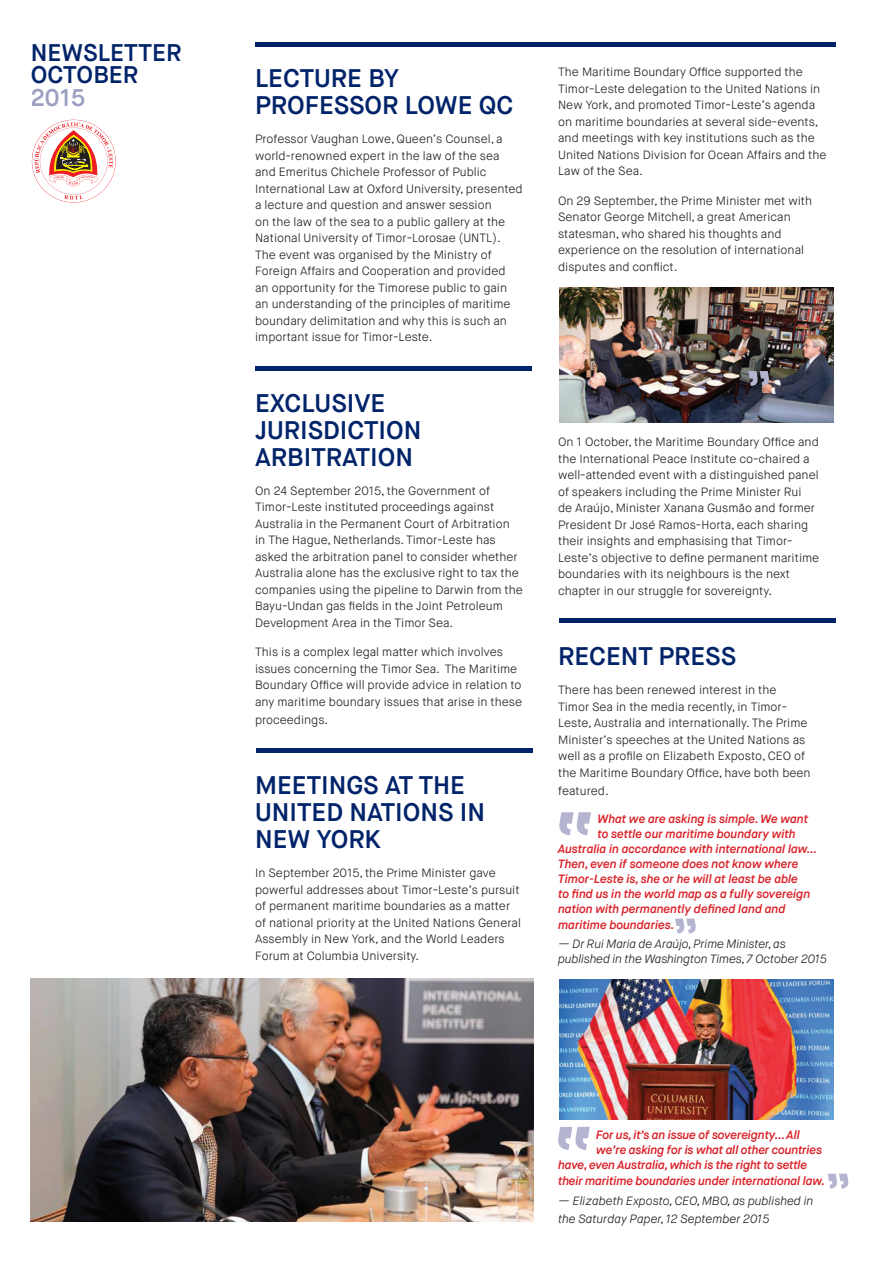
<style>
.page{position:relative;width:893px;height:1263px;background:#fff}
.page>*{position:absolute;margin:0;border:0;box-sizing:border-box;transform-origin:0 0}
.t1{font:600 25.5px/27px "Maison Neue";color:#002369}
.t2{font:600 24.15px "Maison Neue";color:#002369}
.t3{font:600 24.15px "Maison Neue";color:#9c9ec2}
.t4{font:300 12px/16.5px "Maison Neue";color:#231f20}
.t5{font:italic 600 12px "Maison Neue";color:#da2128}
.t6{font:italic 300 12px/15px "Maison Neue";letter-spacing:-.01em;color:#231f20}
</style>
<div class="page">
<hr style="left:255px;top:43px;width:581px;height:4px;background:#002369">
<svg style="left:32px;top:120px;width:84px;height:83px"></svg>
<img style="left:31px;top:978px;width:503px;height:243px">
<img style="left:559px;top:287px;width:274px;height:135px">
<div style="left:256px;top:748px;width:277px;height:5px;background:#002369"></div>
<hr style="left:255px;top:367px;width:276px;height:4px;background:#002369">
<hr style="left:559px;top:619px;width:277px;height:4px;background:#002369">
<svg style="left:559px;top:812px;width:32px;height:23px"></svg>
<svg style="left:558px;top:1127px;width:32px;height:23px"></svg>
<svg style="left:748px;top:371px;width:22px;height:15px"></svg>
<svg style="left:675px;top:918px;width:21px;height:15px"></svg>
<svg style="left:828px;top:1174px;width:21px;height:15px"></svg>
<img style="left:559px;top:979px;width:274px;height:140px">
<p class="t2" style="left:31px;top:38px;width:152px">NEWSLETTER</p>
<p class="t2" style="left:31px;top:60px;width:109px">OCTOBER</p>
<p class="t3" style="left:31px;top:82px;width:56px">2015</p>
<p class="t1" style="left:255px;top:65px;width:260px">LECTURE BY<br>PROFESSOR LOWE QC</p>
<p class="t4" style="left:255px;top:131px;width:269px">Professor Vaughan Lowe, Queen’s Counsel, a world-renowned expert in the law of the sea and Emeritus Chichele Professor of Public International Law at Oxford University, presented a lecture and question and answer session<br>on the law of the sea to a public gallery at the National University of Timor-Lorosae (UNTL).<br>The event was organised by the Ministry of Foreign Affairs and Cooperation and provided<br>an opportunity for the Timorese public to gain an understanding of the principles of maritime boundary delimitation and why this is such an important issue for Timor-Leste.</p>
<p class="t1" style="left:255px;top:389px;width:168px">EXCLUSIVE<br>JURISDICTION<br>ARBITRATION</p>
<p class="t4" style="left:255px;top:482px;width:269px">On 24 September 2015, the Government of Timor-Leste instituted proceedings against Australia in the Permanent Court of Arbitration in The Hague, Netherlands. Timor-Leste has asked the arbitration panel to consider whether Australia alone has the exclusive right to tax the companies using the pipeline to Darwin from the Bayu-Undan gas fields in the Joint Petroleum Development Area in the Timor Sea.</p>
<p class="t4" style="left:255px;top:644px;width:269px">This is a complex legal matter which involves issues concerning the Timor Sea. The Maritime Boundary Office will provide advice in relation to any maritime boundary issues that arise in these</p>
<p class="t4" style="left:255px;top:711px;width:74px">proceedings.</p>
<p class="t1" style="left:255px;top:772px;width:231px">MEETINGS AT THE<br>UNITED NATIONS IN<br>NEW YORK</p>
<p class="t4" style="left:255px;top:865px;width:267px">In September 2015, the Prime Minister gave powerful addresses about Timor-Leste’s pursuit of permanent maritime boundaries as a matter of national priority at the United Nations General Assembly in New York, and the World Leaders Forum at Columbia University.</p>
<p class="t4" style="left:558px;top:64px;width:270px">The Maritime Boundary Office supported the Timor-Leste delegation to the United Nations in New York, and promoted Timor-Leste’s agenda on maritime boundaries at several side-events, and meetings with key institutions such as the United Nations Division for Ocean Affairs and the Law of the Sea.</p>
<p class="t4" style="left:558px;top:192px;width:256px">On 29 September, the Prime Minister met with Senator George Mitchell, a great American statesman, who shared his thoughts and experience on the resolution of international disputes and conflict.</p>
<p class="t4" style="left:558px;top:434px;width:263px">On 1 October, the Maritime Boundary Office and the International Peace Institute co-chaired a well-attended event with a distinguished panel of speakers including the Prime Minister Rui<br>de Araújo, Minister Xanana Gusmão and former President Dr José Ramos-Horta, each sharing their insights and emphasising that Timor-Leste’s objective to define permanent maritime boundaries with its neighbours is the next chapter in our struggle for sovereignty.</p>
<p class="t1" style="left:558px;top:643px;width:179px">RECENT PRESS</p>
<p class="t4" style="left:558px;top:682px;width:254px">There has been renewed interest in the<br>Timor Sea in the media recently, in Timor-Leste, Australia and internationally. The Prime Minister’s speeches at the United Nations as well as a profile on Elizabeth Exposto, CEO of the Maritime Boundary Office, have both been</p>
<p class="t4" style="left:558px;top:783px;width:52px">featured.</p>
<p class="t5" style="left:597px;top:811px;width:212px">What we are asking is simple. We want</p>
<p class="t5" style="left:597px;top:826px;width:200px">to settle our maritime boundary with</p>
<p class="t5" style="left:558px;top:841px;width:261px">Australia in accordance with international law…</p>
<p class="t5" style="left:558px;top:856px;width:242px">Then, even if someone does not know where</p>
<p class="t5" style="left:558px;top:871px;width:241px">Timor-Leste is, she or he will at least be able</p>
<p class="t5" style="left:558px;top:886px;width:254px">to find us in the world map as a fully sovereign</p>
<p class="t5" style="left:558px;top:901px;width:229px">nation with permanently defined land and</p>
<p class="t5" style="left:558px;top:917px;width:118px">maritime boundaries.</p>
<p class="t6" style="left:558px;top:937px;width:270px">— Dr Rui Maria de Araújo, Prime Minister, as published in the Washington Times, 7 October 2015</p>
<p class="t5" style="left:596px;top:1127px;width:205px">For us, it’s an issue of sovereignty… All</p>
<p class="t5" style="left:596px;top:1142px;width:227px">we’re asking for is what all other countries</p>
<p class="t5" style="left:558px;top:1157px;width:251px">have, even Australia, which is the right to settle</p>
<p class="t5" style="left:558px;top:1173px;width:268px">their maritime boundaries under international law.</p>
<p class="t6" style="left:558px;top:1191px;width:257px;line-height:18px">— Elizabeth Exposto, CEO, MBO, as published in the Saturday Paper, 12 September 2015</p>
</div>
